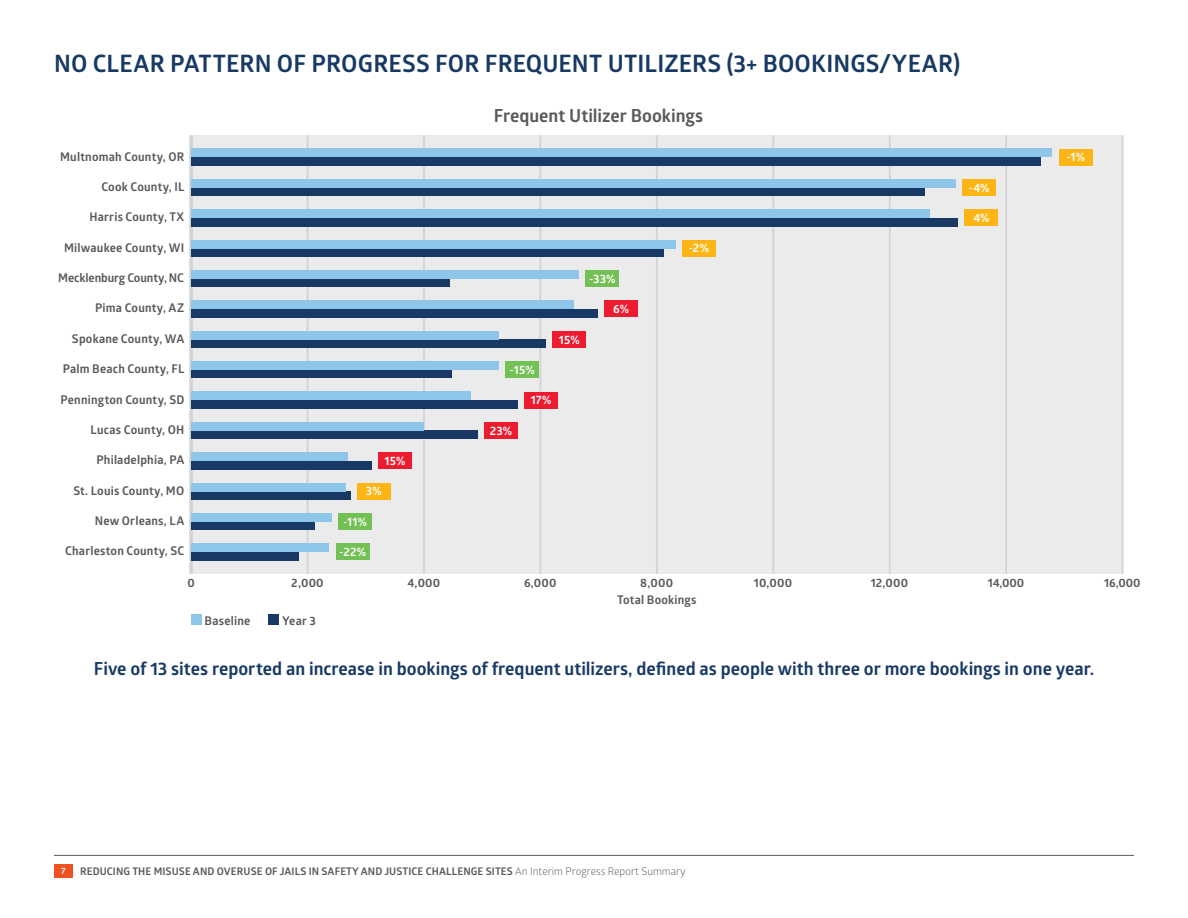
<style>
.page{position:relative;width:1188px;height:918px;background:#fff}
.page>*{position:absolute;margin:0;border:0;box-sizing:border-box;transform-origin:0 0}
.t1{font:700 24px "Glober";letter-spacing:.005em;color:#173963}
.t2{font:700 18px "Glober";color:#173963}
.t3{font:700 18px "Glober";color:#58595b}
.t4{font:700 12px "Glober";letter-spacing:.015em;color:#58595b}
.t5{font:700 12px "Glober";letter-spacing:.01em;color:#fff}
.t6{font:700 12px "Glober";letter-spacing:-.01em;color:#58595b}
.t7{font:700 10.5px "Glober";letter-spacing:.01em;color:#58595b}
.t8{font:700 9px "Glober";color:#fff}
.s1{font-weight:400}
</style>
<div class="page">
<div style="left:54px;top:864px;width:18px;height:14px;background:#f05123"></div>
<hr style="left:54px;top:855px;width:1080px;height:1px;background:#58595b">
<div style="left:191px;top:135px;width:932px;height:439px;background:#ebebec"></div>
<hr style="left:889px;top:135px;width:2px;height:439px;background:#d1d3d4">
<hr style="left:1005px;top:135px;width:2px;height:439px;background:#d1d3d4">
<hr style="left:1122px;top:135px;width:1px;height:439px;background:#d1d3d4">
<hr style="left:656px;top:135px;width:2px;height:439px;background:#d1d3d4">
<hr style="left:423px;top:135px;width:2px;height:439px;background:#d1d3d4">
<hr style="left:772px;top:135px;width:2px;height:439px;background:#d1d3d4">
<hr style="left:540px;top:135px;width:1px;height:439px;background:#d1d3d4">
<hr style="left:307px;top:135px;width:1px;height:439px;background:#d1d3d4">
<div style="left:191px;top:614px;width:10px;height:11px;background:#8dc6e8"></div>
<div style="left:269px;top:614px;width:10px;height:11px;background:#173963"></div>
<svg style="left:189px;top:135px;width:4px;height:439px"></svg>
<div style="left:191px;top:157px;width:849px;height:9px;background:#173963"></div>
<div style="left:191px;top:149px;width:861px;height:8px;background:#8dc6e8"></div>
<div style="left:1059px;top:149px;width:34px;height:17px;background:#fcb515"></div>
<div style="left:191px;top:187px;width:734px;height:9px;background:#173963"></div>
<div style="left:191px;top:179px;width:765px;height:9px;background:#8dc6e8"></div>
<div style="left:962px;top:179px;width:34px;height:17px;background:#fcb515"></div>
<div style="left:191px;top:370px;width:261px;height:8px;background:#173963"></div>
<div style="left:191px;top:361px;width:308px;height:9px;background:#8dc6e8"></div>
<div style="left:505px;top:361px;width:34px;height:17px;background:#73c054"></div>
<div style="left:191px;top:339px;width:355px;height:9px;background:#173963"></div>
<div style="left:191px;top:331px;width:308px;height:8px;background:#8dc6e8"></div>
<div style="left:552px;top:331px;width:34px;height:17px;background:#ed1b30"></div>
<div style="left:191px;top:309px;width:407px;height:8px;background:#173963"></div>
<div style="left:191px;top:301px;width:383px;height:8px;background:#8dc6e8"></div>
<div style="left:604px;top:301px;width:34px;height:16px;background:#ed1b30"></div>
<div style="left:191px;top:279px;width:258px;height:8px;background:#173963"></div>
<div style="left:191px;top:270px;width:388px;height:9px;background:#8dc6e8"></div>
<div style="left:585px;top:270px;width:34px;height:17px;background:#73c054"></div>
<div style="left:191px;top:248px;width:472px;height:9px;background:#173963"></div>
<div style="left:191px;top:240px;width:484px;height:8px;background:#8dc6e8"></div>
<div style="left:682px;top:240px;width:34px;height:17px;background:#fcb515"></div>
<div style="left:191px;top:218px;width:767px;height:8px;background:#173963"></div>
<div style="left:191px;top:209px;width:739px;height:9px;background:#8dc6e8"></div>
<div style="left:965px;top:209px;width:33px;height:17px;background:#fcb515"></div>
<div style="left:191px;top:522px;width:124px;height:8px;background:#173963"></div>
<div style="left:191px;top:513px;width:140px;height:9px;background:#8dc6e8"></div>
<div style="left:338px;top:513px;width:34px;height:17px;background:#73c054"></div>
<div style="left:191px;top:552px;width:107px;height:8px;background:#173963"></div>
<div style="left:191px;top:544px;width:138px;height:8px;background:#8dc6e8"></div>
<div style="left:336px;top:544px;width:34px;height:16px;background:#73c054"></div>
<div style="left:191px;top:491px;width:159px;height:9px;background:#173963"></div>
<div style="left:191px;top:483px;width:155px;height:8px;background:#8dc6e8"></div>
<div style="left:357px;top:483px;width:34px;height:17px;background:#fcb515"></div>
<div style="left:191px;top:400px;width:326px;height:9px;background:#173963"></div>
<div style="left:191px;top:392px;width:279px;height:8px;background:#8dc6e8"></div>
<div style="left:524px;top:392px;width:34px;height:17px;background:#ed1b30"></div>
<div style="left:191px;top:430px;width:286px;height:9px;background:#173963"></div>
<div style="left:191px;top:422px;width:232px;height:8px;background:#8dc6e8"></div>
<div style="left:484px;top:422px;width:34px;height:17px;background:#ed1b30"></div>
<div style="left:191px;top:461px;width:180px;height:8px;background:#173963"></div>
<div style="left:191px;top:452px;width:157px;height:9px;background:#8dc6e8"></div>
<div style="left:378px;top:452px;width:34px;height:17px;background:#ed1b30"></div>
<h1 class="t1" style="left:54px;top:47px;width:908px">NO CLEAR PATTERN OF PROGRESS FOR FREQUENT UTILIZERS (3+ BOOKINGS/YEAR)</h1>
<h2 class="t3" style="left:494px;top:103px;width:211px">Frequent Utilizer Bookings</h2>
<p class="t4" style="left:60px;top:148px;width:126px">Multnomah County, OR</p>
<p class="t5" style="left:1066px;top:149px;width:20px">-1%</p>
<p class="t4" style="left:101px;top:178px;width:84px">Cook County, IL</p>
<p class="t5" style="left:969px;top:179px;width:22px">-4%</p>
<p class="t4" style="left:89px;top:209px;width:96px">Harris County, TX</p>
<p class="t5" style="left:973px;top:209px;width:18px">4%</p>
<p class="t4" style="left:64px;top:239px;width:122px">Milwaukee County, WI</p>
<p class="t5" style="left:689px;top:240px;width:22px">-2%</p>
<p class="t6" style="left:58px;top:269px;width:127px">Mecklenburg County, NC</p>
<p class="t5" style="left:589px;top:270px;width:28px">-33%</p>
<p class="t4" style="left:95px;top:300px;width:91px">Pima County, AZ</p>
<p class="t5" style="left:613px;top:300px;width:17px">6%</p>
<p class="t4" style="left:72px;top:330px;width:114px">Spokane County, WA</p>
<p class="t5" style="left:559px;top:331px;width:22px">15%</p>
<p class="t4" style="left:63px;top:361px;width:123px">Palm Beach County, FL</p>
<p class="t5" style="left:510px;top:361px;width:27px">-15%</p>
<p class="t4" style="left:60px;top:391px;width:125px">Pennington County, SD</p>
<p class="t5" style="left:531px;top:392px;width:22px">17%</p>
<p class="t4" style="left:91px;top:421px;width:95px">Lucas County, OH</p>
<p class="t5" style="left:490px;top:422px;width:24px">23%</p>
<p class="t4" style="left:96px;top:452px;width:89px">Philadelphia, PA</p>
<p class="t5" style="left:385px;top:452px;width:22px">15%</p>
<p class="t4" style="left:73px;top:482px;width:112px">St. Louis County, MO</p>
<p class="t5" style="left:366px;top:483px;width:17px">3%</p>
<p class="t4" style="left:95px;top:512px;width:91px">New Orleans, LA</p>
<p class="t5" style="left:343px;top:513px;width:25px">-11%</p>
<p class="t4" style="left:65px;top:543px;width:121px">Charleston County, SC</p>
<p class="t5" style="left:339px;top:543px;width:28px">-22%</p>
<p class="t4" style="left:187px;top:574px;width:9px">0</p>
<p class="t4" style="left:291px;top:574px;width:34px">2,000</p>
<p class="t4" style="left:407px;top:574px;width:34px">4,000</p>
<p class="t4" style="left:524px;top:574px;width:34px">6,000</p>
<p class="t4" style="left:640px;top:574px;width:34px">8,000</p>
<p class="t4" style="left:754px;top:574px;width:40px">10,000</p>
<p class="t4" style="left:871px;top:574px;width:39px">12,000</p>
<p class="t4" style="left:988px;top:574px;width:38px">14,000</p>
<p class="t4" style="left:1104px;top:574px;width:38px">16,000</p>
<p class="t4" style="left:205px;top:612px;width:47px">Baseline</p>
<p class="t4" style="left:282px;top:612px;width:35px">Year 3</p>
<p class="t4" style="left:617px;top:592px;width:81px">Total Bookings</p>
<h2 class="t2" style="left:94px;top:656px;width:1002px">Five of 13 sites reported an increase in bookings of frequent utilizers, defined as people with three or more bookings in one year.</h2>
<p class="t8" style="left:61px;top:865px;width:6px">7</p>
<p class="t7" style="left:80px;top:864px;width:607px">REDUCING THE MISUSE AND OVERUSE OF JAILS IN SAFETY AND JUSTICE CHALLENGE SITES <span class="s1">An Interim Progress Report Summary</span></p>
</div>
